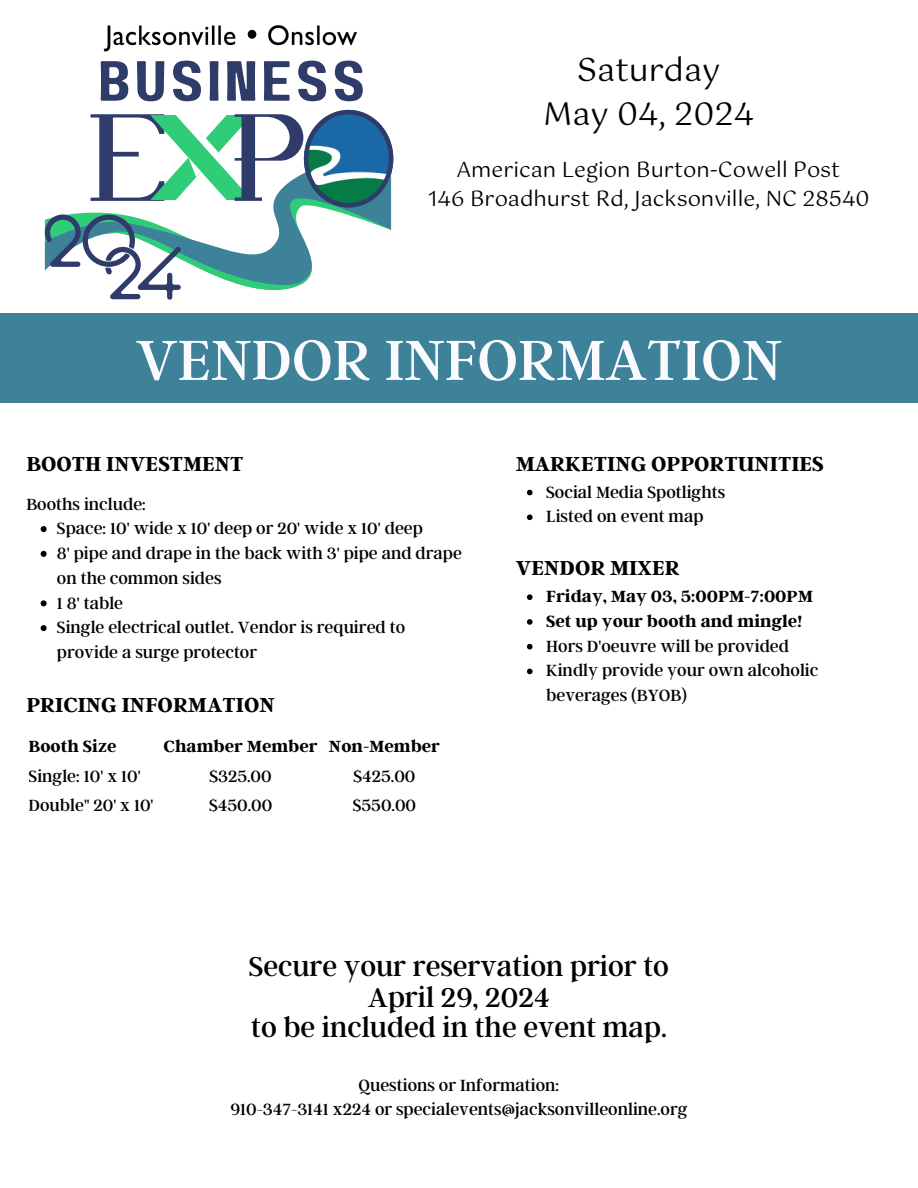
<style>
.page{position:relative;width:918px;height:1188px;background:#fff}
.page>*{position:absolute;margin:0;border:0;box-sizing:border-box;transform-origin:0 0}
.t1{font:63px "Argent CF";color:#fafaff}
.t2{font:56.55px "Paalalabas Display Wide BETA";letter-spacing:.055em;color:#2f3b69}
.t3{font:31.8px/43.8px "Gotu";color:#000;text-align:center}
.t4{font:30px/30.3px "Argent CF";color:#000;text-align:center}
.t5{font:700 22.5px "Argent CF";color:#000}
.t6{font:21.15px/28.8px "Gotu";color:#000;text-align:center}
.t7{font:18px/24.8px "Argent CF";color:#000}
.t8{font:700 18px/24.8px "Argent CF";color:#000}
</style>
<div class="page">
<div style="left:0;top:313px;width:918px;height:89px;background:#3e829a"></div>
<svg style="left:41px;top:526px;width:6px;height:6px"></svg>
<svg style="left:41px;top:551px;width:6px;height:6px"></svg>
<svg style="left:41px;top:600px;width:6px;height:6px"></svg>
<svg style="left:41px;top:625px;width:6px;height:6px"></svg>
<svg style="left:527px;top:490px;width:6px;height:5px"></svg>
<svg style="left:527px;top:514px;width:6px;height:6px"></svg>
<svg style="left:527px;top:594px;width:6px;height:6px"></svg>
<svg style="left:527px;top:619px;width:6px;height:6px"></svg>
<svg style="left:527px;top:644px;width:6px;height:5px"></svg>
<svg style="left:527px;top:669px;width:6px;height:5px"></svg>
<svg style="left:45px;top:110px;width:348px;height:190px"></svg>
<img style="left:103px;top:25px;width:254px;height:27px">
<p class="t2" style="left:98px;top:58px;width:269px">BUSINESS</p>
<h5 class="t3" style="left:543px;top:49px;width:212px">Saturday<br>May 04, 2024</h5>
<h1 class="t6" style="left:428px;top:155px;width:443px">American Legion Burton-Cowell Post<br>146 Broadhurst Rd, Jacksonville, NC 28540</h1>
<h4 class="t1" style="left:136px;top:319px;width:648px">VENDOR INFORMATION</h4>
<p class="t5" style="left:26px;top:450px;width:219px">BOOTH INVESTMENT</p>
<p class="t7" style="left:26px;top:491px;width:121px">Booths include:</p>
<p class="t7" style="left:57px;top:515px;width:367px">Space: 10' wide x 10' deep or 20' wide x 10' deep</p>
<p class="t7" style="left:57px;top:540px;width:406px">8' pipe and drape in the back with 3' pipe and drape on the common sides</p>
<p class="t7" style="left:57px;top:590px;width:68px">1 8' table</p>
<h4 class="t7" style="left:57px;top:614px;width:350px">Single electrical outlet. Vendor is required to provide a surge protector</h4>
<p class="t5" style="left:26px;top:690px;width:250px">PRICING INFORMATION</p>
<p class="t8" style="left:29px;top:733px;width:89px">Booth Size</p>
<h2 class="t8" style="left:164px;top:733px;width:156px">Chamber Member</h2>
<p class="t8" style="left:329px;top:733px;width:113px">Non-Member</p>
<p class="t7" style="left:29px;top:762px;width:114px">Single: 10' x 10'</p>
<p class="t7" style="left:210px;top:762px;width:64px">$325.00</p>
<p class="t7" style="left:354px;top:762px;width:64px">$425.00</p>
<p class="t7" style="left:29px;top:792px;width:126px">Double" 20' x 10'</p>
<p class="t7" style="left:209px;top:792px;width:65px">$450.00</p>
<h3 class="t7" style="left:353px;top:792px;width:65px">$550.00</h3>
<p class="t5" style="left:516px;top:449px;width:310px">MARKETING OPPORTUNITIES</p>
<p class="t7" style="left:546px;top:479px;width:180px">Social Media Spotlights<br>Listed on event map</p>
<p class="t5" style="left:516px;top:553px;width:166px">VENDOR MIXER</p>
<p class="t8" style="left:546px;top:583px;width:268px">Friday, May 03, 5:00PM-7:00PM<br>Set up your booth and mingle!</p>
<p class="t7" style="left:546px;top:633px;width:274px">Hors D'oeuvre will be provided<br>Kindly provide your own alcoholic beverages (BYOB)</p>
<p class="t4" style="left:249px;top:950px;width:422px">Secure your reservation prior to<br>April 29, 2024<br>to be included in the event map.</p>
<p class="t7" style="left:359px;top:1072px;width:202px">Questions or Information:</p>
<p class="t7" style="left:230px;top:1096px;width:459px">910-347-3141 x224 or specialevents@jacksonvilleonline.org</p>
</div>
